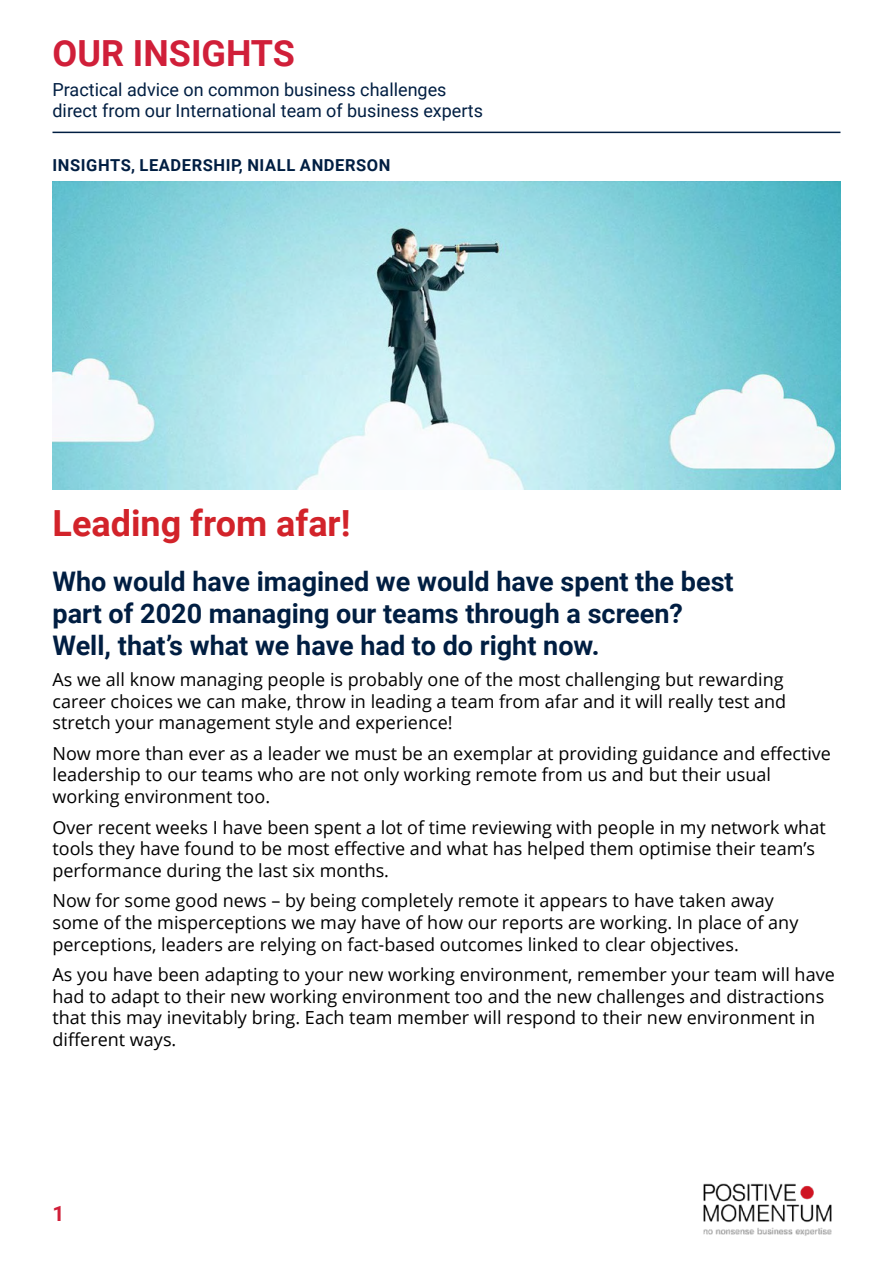
<style>
.page{position:relative;width:893px;height:1263px;background:#fff}
.page>*{position:absolute;margin:0;border:0;box-sizing:border-box;transform-origin:0 0}
.t1{font:700 36px "Roboto";color:#d2232a}
.t2{font:700 36px "Roboto";color:#d01f39}
.t3{font:700 27px/32.4px "Roboto";color:#001e42}
.t4{font:700 21px "Roboto";color:#d01f39}
.t5{font:18px/21.6px "Open Sans";color:#000}
.t6{font:18px/21px "Roboto";color:#001e42}
.Categories{font:700 16.5px "Roboto";letter-spacing:.035em;color:#001e42}
</style>
<div class="page">
<img style="left:703px;top:1183px;width:129px;height:53px">
<hr style="left:52px;top:132px;width:788px;height:1px;background:#001e42">
<img style="left:52px;top:181px;width:788px;height:309px">
<h1 class="t2" style="left:52px;top:28px;width:244px">OUR INSIGHTS</h1>
<p class="t6" style="left:52px;top:79px;width:432px">Practical advice on common business challenges direct from our International team of business experts</p>
<p class="Categories" style="left:52px;top:154px;width:339px">INSIGHTS, LEADERSHIP, NIALL ANDERSON</p>
<p class="t1" style="left:52px;top:498px;width:300px">Leading from afar!</p>
<p class="t3" style="left:52px;top:564px;width:683px">Who would have imagined we would have spent the best part of 2020 managing our teams through a screen?<br>Well, that’s what we have had to do right now.</p>
<p class="t5" style="left:52px;top:668px;width:735px">As we all know managing people is probably one of the most challenging but rewarding career choices we can make, throw in leading a team from afar and it will really test and stretch your management style and experience!</p>
<p class="t5" style="left:52px;top:742px;width:780px">Now more than ever as a leader we must be an exemplar at providing guidance and effective leadership to our teams who are not only working remote from us and but their usual working environment too.</p>
<p class="t5" style="left:52px;top:816px;width:775px">Over recent weeks I have been spent a lot of time reviewing with people in my network what tools they have found to be most effective and what has helped them optimise their team’s performance during the last six months.</p>
<p class="t5" style="left:52px;top:889px;width:747px">Now for some good news – by being completely remote it appears to have taken away some of the misperceptions we may have of how our reports are working. In place of any perceptions, leaders are relying on fact-based outcomes linked to clear objectives.</p>
<p class="t5" style="left:52px;top:963px;width:784px">As you have been adapting to your new working environment, remember your team will have had to adapt to their new working environment too and the new challenges and distractions that this may inevitably bring. Each team member will respond to their new environment in different ways.</p>
<p class="t4" style="left:52px;top:1199px;width:14px">1</p>
</div>
